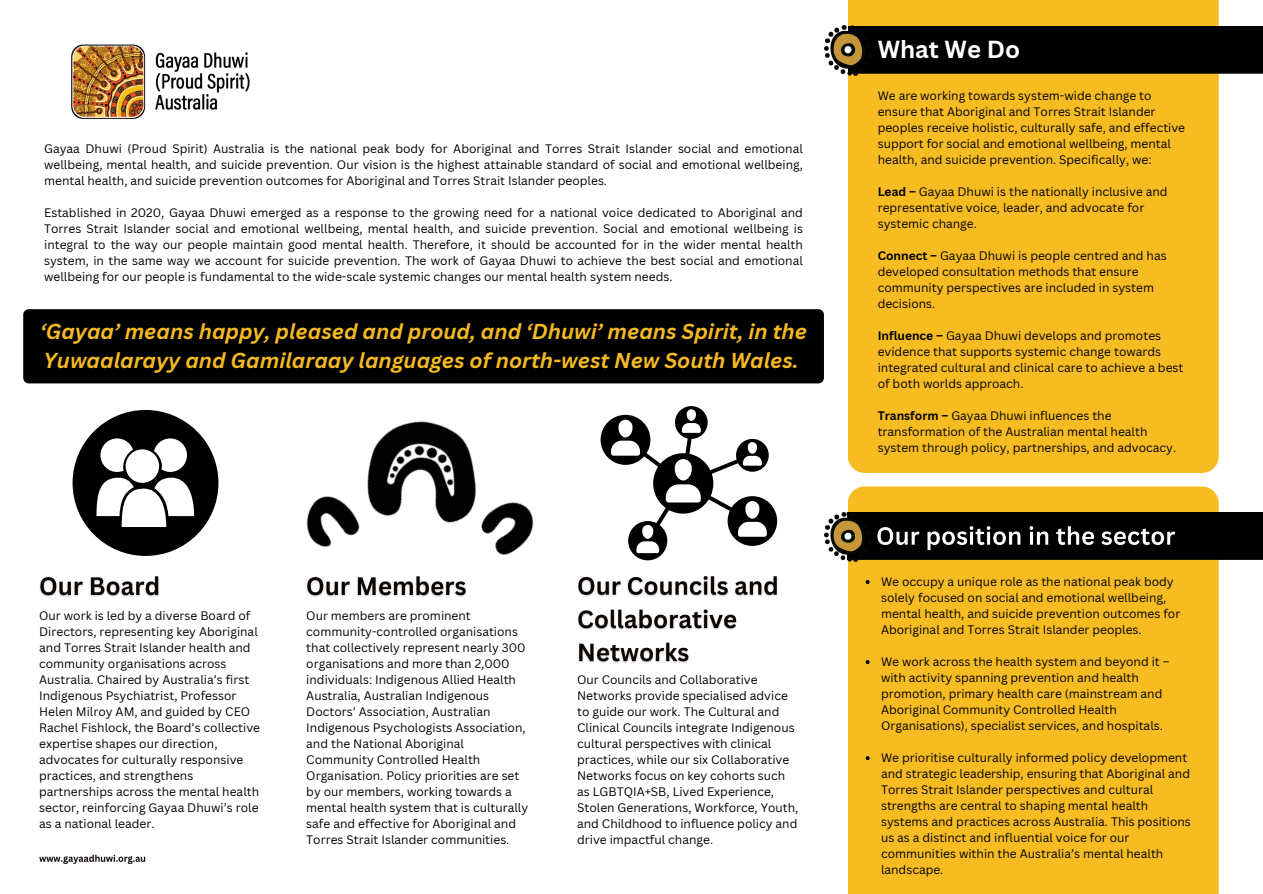
<style>
.page{position:relative;width:1263px;height:894px;background:#fff}
.page>*{position:absolute;margin:0;border:0;box-sizing:border-box;transform-origin:0 0}
.t1{font:700 24px "Canva Sans";color:#fff}
.t2{font:italic 700 21px/29.2px "Canva Sans";color:#f5b921}
.t3{font:12px/16px "Canva Sans";color:#000}
.s1{font-weight:700}
</style>
<div class="page">
<div style="left:848px;top:0;width:371px;height:472px;background:#f7bc21"></div>
<div style="left:848px;top:486px;width:371px;height:407px;background:#f7bc21"></div>
<div style="left:871px;top:512px;width:392px;height:47px;background:#000"></div>
<svg style="left:601px;top:406px;width:176px;height:154px"></svg>
<svg style="left:73px;top:410px;width:145px;height:145px"></svg>
<img style="left:251px;top:383px;width:326px;height:172px">
<div style="left:871px;top:26px;width:392px;height:48px;background:#000"></div>
<img style="left:825px;top:512px;width:46px;height:49px">
<img style="left:825px;top:26px;width:46px;height:49px">
<img style="left:71px;top:44px;width:179px;height:75px">
<img style="left:40px;top:576px;width:119px;height:21px">
<img style="left:306px;top:576px;width:160px;height:21px">
<img style="left:578px;top:576px;width:200px;height:87px">
<img style="left:873px;top:519px;width:308px;height:37px">
<svg style="left:866px;top:579px;width:4px;height:4px"></svg>
<svg style="left:866px;top:659px;width:4px;height:4px"></svg>
<svg style="left:866px;top:756px;width:4px;height:4px"></svg>
<div style="left:23px;top:309px;width:801px;height:74px;background:#000"></div>
<img style="left:39px;top:854px;width:107px;height:10px">
<p class="t3" style="left:44px;top:140px;width:760px;text-align:justify">Gayaa Dhuwi (Proud Spirit) Australia is the national peak body for Aboriginal and Torres Strait Islander social and emotional wellbeing, mental health, and suicide prevention. Our vision is the highest attainable standard of social and emotional wellbeing, mental health, and suicide prevention outcomes for Aboriginal and Torres Strait Islander peoples.</p>
<p class="t3" style="left:44px;top:204px;width:760px;text-align:justify">Established in 2020, Gayaa Dhuwi emerged as a response to the growing need for a national voice dedicated to Aboriginal and Torres Strait Islander social and emotional wellbeing, mental health, and suicide prevention. Social and emotional wellbeing is integral to the way our people maintain good mental health. Therefore, it should be accounted for in the wider mental health system, in the same way we account for suicide prevention. The work of Gayaa Dhuwi to achieve the best social and emotional wellbeing for our people is fundamental to the wide-scale systemic changes our mental health system needs.</p>
<p class="t2" style="left:40px;top:316px;width:769px">‘Gayaa’ means happy, pleased and proud, and ‘Dhuwi’ means Spirit, in the<br>Yuwaalarayy and Gamilaraay languages of north-west New South Wales.</p>
<p class="t3" style="left:39px;top:607px;width:222px">Our work is led by a diverse Board of Directors, representing key Aboriginal and Torres Strait Islander health and community organisations across Australia. Chaired by Australia’s first Indigenous Psychiatrist, Professor Helen Milroy AM, and guided by CEO Rachel Fishlock, the Board’s collective expertise shapes our direction, advocates for culturally responsive practices, and strengthens partnerships across the mental health sector, reinforcing Gayaa Dhuwi’s role as a national leader.</p>
<h3 class="t3" style="left:306px;top:607px;width:223px">Our members are prominent community-controlled organisations that collectively represent nearly 300 organisations and more than 2,000 individuals: Indigenous Allied Health Australia, Australian Indigenous Doctors’ Association, Australian Indigenous Psychologists Association, and the National Aboriginal Community Controlled Health Organisation. Policy priorities are set by our members, working towards a mental health system that is culturally safe and effective for Aboriginal and Torres Strait Islander communities.</h3>
<h3 class="t3" style="left:577px;top:671px;width:223px">Our Councils and Collaborative Networks provide specialised advice to guide our work. The Cultural and Clinical Councils integrate Indigenous cultural perspectives with clinical practices, while our six Collaborative Networks focus on key cohorts such as LGBTQIA+SB, Lived Experience, Stolen Generations, Workforce, Youth, and Childhood to influence policy and drive impactful change.</h3>
<h3 class="t1" style="left:878px;top:33px;width:144px">What We Do</h3>
<h3 class="t3" style="left:878px;top:87px;width:309px">We are working towards system-wide change to ensure that Aboriginal and Torres Strait Islander peoples receive holistic, culturally safe, and effective support for social and emotional wellbeing, mental health, and suicide prevention. Specifically, we:</h3>
<h3 class="t3" style="left:878px;top:183px;width:291px"><span class="s1">Lead –</span> Gayaa Dhuwi is the nationally inclusive and representative voice, leader, and advocate for systemic change.</h3>
<h3 class="t3" style="left:878px;top:247px;width:290px"><span class="s1">Connect –</span> Gayaa Dhuwi is people centred and has developed consultation methods that ensure community perspectives are included in system decisions.</h3>
<h3 class="t3" style="left:878px;top:327px;width:307px"><span class="s1">Influence –</span> Gayaa Dhuwi develops and promotes evidence that supports systemic change towards integrated cultural and clinical care to achieve a best of both worlds approach.</h3>
<h3 class="t3" style="left:878px;top:407px;width:300px"><span class="s1">Transform –</span> Gayaa Dhuwi influences the transformation of the Australian mental health system through policy, partnerships, and advocacy.</h3>
<p class="t3" style="left:881px;top:573px;width:301px">We occupy a unique role as the national peak body solely focused on social and emotional wellbeing, mental health, and suicide prevention outcomes for Aboriginal and Torres Strait Islander peoples.</p>
<h1 class="t3" style="left:881px;top:653px;width:290px">We work across the health system and beyond it – with activity spanning prevention and health promotion, primary health care (mainstream and Aboriginal Community Controlled Health Organisations), specialist services, and hospitals.</h1>
<p class="t3" style="left:881px;top:749px;width:311px">We prioritise culturally informed policy development and strategic leadership, ensuring that Aboriginal and Torres Strait Islander perspectives and cultural strengths are central to shaping mental health systems and practices across Australia. This positions us as a distinct and influential voice for our communities within the Australia’s mental health landscape.</p>
</div>
